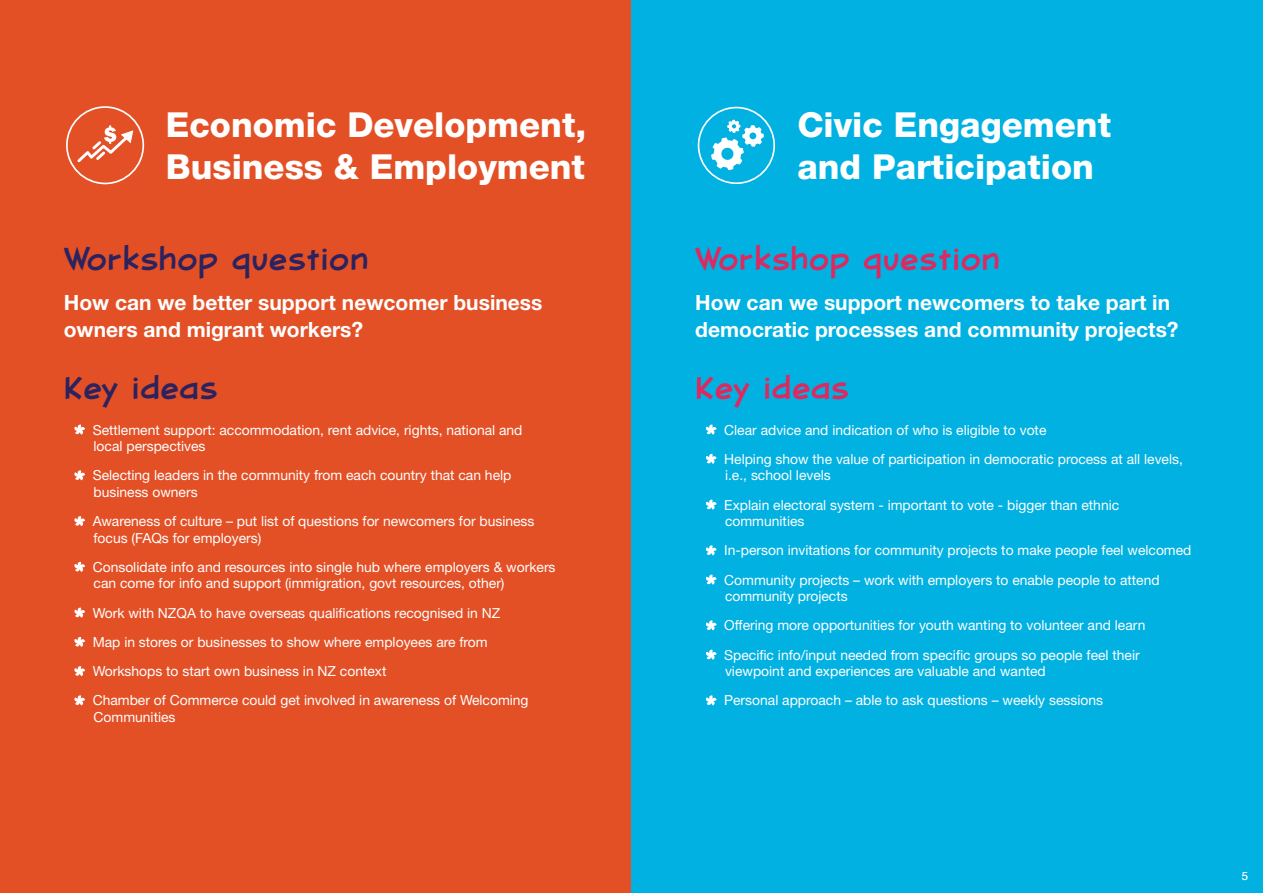
<style>
.page{position:relative;width:1263px;height:893px;background:#fff}
.page>*{position:absolute;margin:0;border:0;box-sizing:border-box;transform-origin:0 0}
.t1{font:45px "Blambot FX Pro Light BB";color:#2c235e}
.t2{font:45px "Blambot FX Pro Light BB";color:#dc2a60}
.t3{font:800 34.5px/42px "Helvetica Neue LT Std";color:#fff}
.t4{font:700 21px/27px "Helvetica Neue LT Std";color:#fff}
.t5{font:13.8px/29.2px "Helvetica Neue LT Std";color:#fff}
.t6{font:100 11.25px "Helvetica Neue LT Std";color:#fff}
</style>
<div class="page">
<div style="left:0;top:0;width:631px;height:893px;background:#e35026"></div>
<div style="left:631px;top:0;width:632px;height:893px;background:#00b1e2"></div>
<svg style="left:74px;top:424px;width:11px;height:11px"></svg>
<svg style="left:74px;top:470px;width:11px;height:10px"></svg>
<svg style="left:74px;top:516px;width:11px;height:10px"></svg>
<svg style="left:74px;top:561px;width:11px;height:11px"></svg>
<svg style="left:74px;top:607px;width:11px;height:11px"></svg>
<svg style="left:74px;top:636px;width:11px;height:11px"></svg>
<svg style="left:74px;top:666px;width:11px;height:10px"></svg>
<svg style="left:74px;top:695px;width:11px;height:10px"></svg>
<svg style="left:706px;top:424px;width:11px;height:11px"></svg>
<svg style="left:706px;top:453px;width:11px;height:11px"></svg>
<svg style="left:706px;top:499px;width:11px;height:11px"></svg>
<svg style="left:706px;top:545px;width:11px;height:10px"></svg>
<svg style="left:706px;top:574px;width:11px;height:11px"></svg>
<svg style="left:706px;top:620px;width:11px;height:10px"></svg>
<svg style="left:706px;top:649px;width:11px;height:11px"></svg>
<svg style="left:706px;top:695px;width:11px;height:10px"></svg>
<svg style="left:66px;top:106px;width:78px;height:78px"></svg>
<svg style="left:698px;top:107px;width:77px;height:77px"></svg>
<h2 class="t3" style="left:166px;top:103px;width:422px">Economic Development,<br>Business &amp; Employment</h2>
<h1 class="t1" style="left:64px;top:235px;width:307px">Workshop question</h1>
<h3 class="t4" style="left:64px;top:288px;width:480px">How can we better support newcomer business owners and migrant workers?</h3>
<h1 class="t1" style="left:64px;top:365px;width:156px">Key ideas</h1>
<p class="t5" style="left:93px;top:421px;width:431px;line-height:16.5px">Settlement support: accommodation, rent advice, rights, national and local perspectives</p>
<p class="t5" style="left:93px;top:467px;width:420px;line-height:16.5px">Selecting leaders in the community from each country that can help business owners</p>
<p class="t5" style="left:93px;top:513px;width:443px;line-height:16.5px">Awareness of culture – put list of questions for newcomers for business focus (FAQs for employers)</p>
<p class="t5" style="left:93px;top:558px;width:464px;line-height:16.5px">Consolidate info and resources into single hub where employers &amp; workers can come for info and support (immigration, govt resources, other)</p>
<p class="t5" style="left:93px;top:598px;width:437px">Work with NZQA to have overseas qualifications recognised in NZ Map in stores or businesses to show where employees are from Workshops to start own business in NZ context<br>Chamber of Commerce could get involved in awareness of Welcoming</p>
<p class="t5" style="left:94px;top:702px;width:84px">Communities</p>
<h2 class="t3" style="left:797px;top:103px;width:315px">Civic Engagement and Participation</h2>
<h1 class="t2" style="left:695px;top:235px;width:307px">Workshop question</h1>
<h3 class="t4" style="left:695px;top:288px;width:485px">How can we support newcomers to take part in democratic processes and community projects?</h3>
<h1 class="t2" style="left:695px;top:365px;width:156px">Key ideas</h1>
<p class="t5" style="left:724px;top:415px;width:460px">Clear advice and indication of who is eligible to vote<br>Helping show the value of participation in democratic process at all levels,</p>
<p class="t5" style="left:724px;top:461px;width:397px">i.e., school levels<br>Explain electoral system - important to vote - bigger than ethnic</p>
<p class="t5" style="left:724px;top:506px;width:469px">communities<br>In-person invitations for community projects to make people feel welcomed<br>Community projects – work with employers to enable people to attend</p>
<p class="t5" style="left:724px;top:581px;width:423px">community projects<br>Offering more opportunities for youth wanting to volunteer and learn<br>Specific info/input needed from specific groups so people feel their</p>
<p class="t5" style="left:724px;top:656px;width:380px">viewpoint and experiences are valuable and wanted<br>Personal approach – able to ask questions – weekly sessions</p>
<p class="t6" style="left:1242px;top:870px;width:8px">5</p>
</div>
